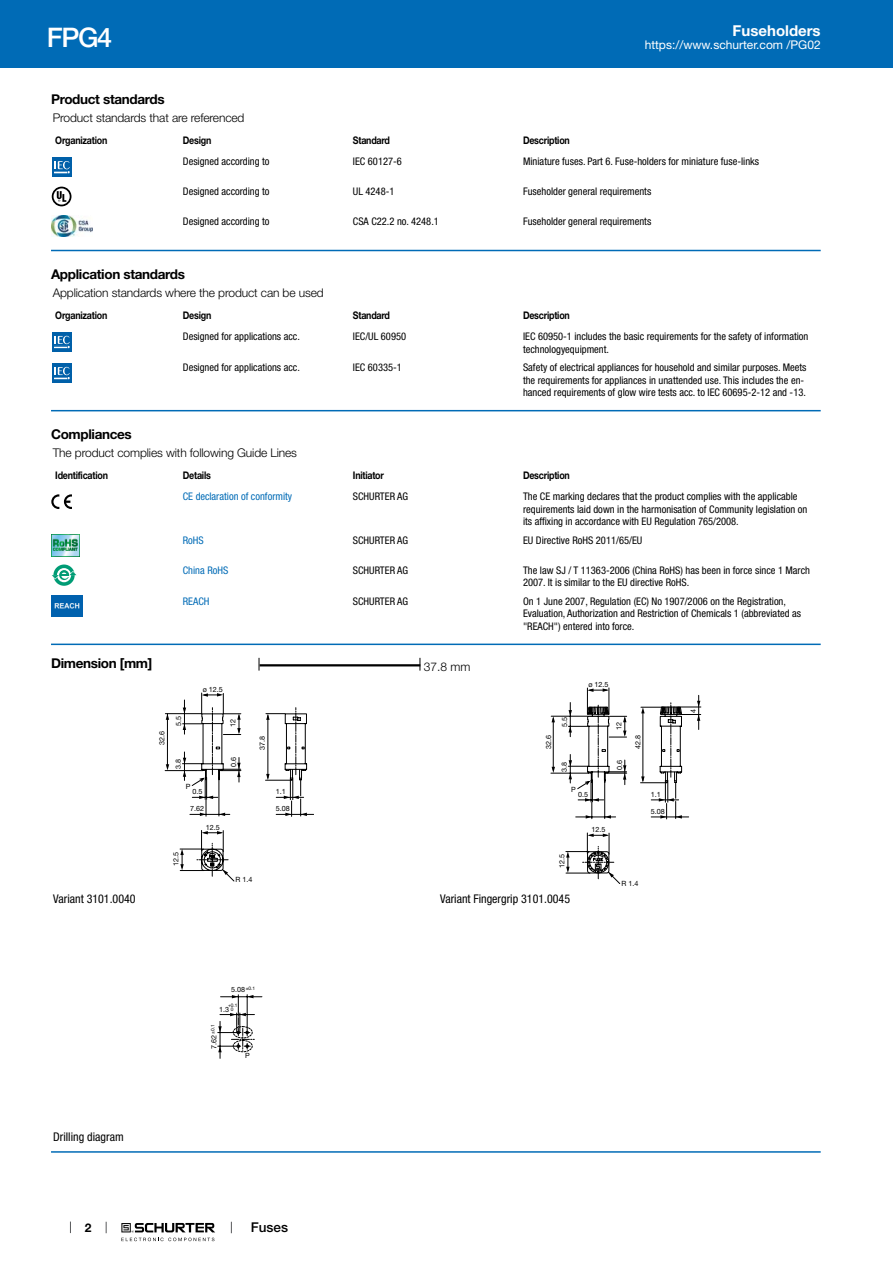
<style>
.page{position:relative;width:893px;height:1263px;background:#fff}
.page>*{position:absolute;margin:0;border:0;box-sizing:border-box;transform-origin:0 0}
.t1{font:500 27px "Helvetica Neue LT";color:#fff}
.t2{font:700 15px "Helvetica Neue LT";color:#fff}
.t3{font:700 13.5px "Helvetica Neue LT";letter-spacing:-.025em;color:#000}
.t4{font:500 13.5px "Helvetica Neue LT";color:#000}
.t5{font:300 12px "Helvetica Neue LT";letter-spacing:-.01em;color:#000}
.t6{font:condensed 12px "Helvetica Neue LT";color:#000}
.t7{font:12px "Helvetica Neue LT";color:#fff}
.t8{font:700 12px "Helvetica Neue LT";color:#000}
.t9{font:condensed 10.5px/12.6px "Helvetica Neue LT";color:#000}
.t10{font:700 10.5px "Helvetica Neue LT";letter-spacing:-.025em;color:#000;scale:.85 1}
.t11{font:condensed 10.5px "Helvetica Neue LT";color:#006bb6}
.t12{font:7.2px "Helvetica Neue LT";color:#000}
.t13{font:4.8px/4.8px "Helvetica Neue LT";color:#000;text-align:center}
</style>
<div class="page">
<svg style="left:70px;top:1221px;width:1px;height:12px"></svg>
<svg style="left:121px;top:1223px;width:94px;height:18px"></svg>
<div style="left:0;top:0;width:893px;height:68px;background:#006bb6"></div>
<svg style="left:52px;top:157px;width:20px;height:20px"></svg>
<div style="left:52px;top:157px;width:19px;height:19px;background:#0060a9"></div>
<svg style="left:54px;top:161px;width:16px;height:13px"></svg>
<svg style="left:51px;top:186px;width:21px;height:21px"></svg>
<svg style="left:52px;top:187px;width:19px;height:19px"></svg>
<img style="left:51px;top:216px;width:42px;height:21px">
<hr style="left:51px;top:250px;width:770px;height:1px;background:#006bb6">
<svg style="left:52px;top:332px;width:20px;height:20px"></svg>
<div style="left:52px;top:332px;width:19px;height:19px;background:#0060a9"></div>
<svg style="left:54px;top:336px;width:16px;height:13px"></svg>
<svg style="left:52px;top:363px;width:20px;height:20px"></svg>
<div style="left:52px;top:363px;width:19px;height:19px;background:#0060a9"></div>
<svg style="left:54px;top:367px;width:16px;height:13px"></svg>
<hr style="left:51px;top:410px;width:770px;height:1px;background:#006bb6">
<svg style="left:51px;top:494px;width:21px;height:15px"></svg>
<img style="left:51px;top:535px;width:29px;height:21px">
<svg style="left:53px;top:564px;width:22px;height:22px"></svg>
<svg style="left:57px;top:568px;width:14px;height:14px"></svg>
<svg style="left:52px;top:570px;width:25px;height:9px"></svg>
<img style="left:51px;top:596px;width:32px;height:21px">
<hr style="left:51px;top:644px;width:770px;height:1px;background:#006bb6">
<svg style="left:259px;top:658px;width:1px;height:13px"></svg>
<hr style="left:260px;top:664px;width:160px;height:2px;background:#000">
<svg style="left:420px;top:658px;width:1px;height:13px"></svg>
<hr style="left:165px;top:770px;width:38px;height:1px;background:#000">
<hr style="left:167px;top:714px;width:1px;height:53px;background:#000">
<hr style="left:165px;top:713px;width:37px;height:1px;background:#000">
<hr style="left:276px;top:814px;width:38px;height:1px;background:#000">
<svg style="left:166px;top:764px;width:3px;height:6px"></svg>
<svg style="left:180px;top:693px;width:127px;height:188px"></svg>
<hr style="left:551px;top:773px;width:38px;height:1px;background:#000">
<hr style="left:553px;top:719px;width:1px;height:51px;background:#000">
<hr style="left:551px;top:716px;width:36px;height:1px;background:#000">
<svg style="left:552px;top:767px;width:3px;height:6px"></svg>
<svg style="left:552px;top:716px;width:3px;height:6px"></svg>
<svg style="left:566px;top:688px;width:135px;height:196px"></svg>
<hr style="left:220px;top:1021px;width:1px;height:37px;background:#000">
<hr style="left:221px;top:996px;width:41px;height:1px;background:#000">
<svg style="left:218px;top:995px;width:36px;height:57px"></svg>
<hr style="left:51px;top:1151px;width:770px;height:2px;background:#006bb6">
<h1 class="t1" style="left:47px;top:21px;width:67px">FPG4</h1>
<h2 class="t2" style="left:733px;top:21px;width:90px">Fuseholders</h2>
<p class="t7" style="left:645px;top:38px;width:178px">https://www.schurter.com /PG02</p>
<p class="t3" style="left:51px;top:91px;width:115px">Product standards</p>
<p class="t5" style="left:53px;top:110px;width:193px">Product standards that are referenced</p>
<p class="t10" style="left:55px;top:134px;width:63px">Organization</p>
<p class="t10" style="left:183px;top:134px;width:35px">Design</p>
<p class="t10" style="left:353px;top:134px;width:45px">Standard</p>
<p class="t10" style="left:523px;top:134px;width:57px">Description</p>
<p class="t9" style="left:183px;top:155px;width:88px">Designed according to</p>
<p class="t9" style="left:353px;top:155px;width:50px">IEC 60127-6</p>
<p class="t9" style="left:523px;top:155px;width:238px">Miniature fuses. Part 6. Fuse-holders for miniature fuse-links</p>
<p class="t9" style="left:183px;top:185px;width:88px">Designed according to</p>
<p class="t9" style="left:353px;top:185px;width:43px">UL 4248-1</p>
<p class="t9" style="left:523px;top:185px;width:130px">Fuseholder general requirements</p>
<p class="t9" style="left:183px;top:215px;width:88px">Designed according to</p>
<p class="t9" style="left:353px;top:215px;width:87px">CSA C22.2 no. 4248.1</p>
<p class="t9" style="left:523px;top:215px;width:130px">Fuseholder general requirements</p>
<p class="t3" style="left:51px;top:266px;width:135px">Application standards</p>
<p class="t5" style="left:53px;top:285px;width:272px">Application standards where the product can be used</p>
<p class="t10" style="left:55px;top:308px;width:63px">Organization</p>
<p class="t10" style="left:183px;top:308px;width:35px">Design</p>
<p class="t10" style="left:353px;top:308px;width:45px">Standard</p>
<p class="t10" style="left:523px;top:308px;width:57px">Description</p>
<p class="t9" style="left:183px;top:330px;width:119px">Designed for applications acc.</p>
<p class="t9" style="left:353px;top:330px;width:55px">IEC/UL 60950</p>
<p class="t9" style="left:523px;top:330px;width:287px">IEC 60950-1 includes the basic requirements for the safety of information technologyequipment.</p>
<p class="t9" style="left:183px;top:361px;width:119px">Designed for applications acc.</p>
<p class="t9" style="left:353px;top:361px;width:50px">IEC 60335-1</p>
<p class="t9" style="left:523px;top:361px;width:285px">Safety of electrical appliances for household and similar purposes. Meets the requirements for appliances in unattended use. This includes the en&shy;hanced requirements of glow wire tests acc. to IEC 60695-2-12 and -13.</p>
<p class="t3" style="left:51px;top:426px;width:82px">Compliances</p>
<p class="t5" style="left:53px;top:445px;width:246px">The product complies with following Guide Lines</p>
<p class="t10" style="left:55px;top:469px;width:64px">Identification</p>
<p class="t10" style="left:183px;top:469px;width:35px">Details</p>
<p class="t10" style="left:353px;top:469px;width:38px">Initiator</p>
<p class="t10" style="left:523px;top:469px;width:57px">Description</p>
<p class="t11" style="left:183px;top:490px;width:111px">CE declaration of conformity</p>
<p class="t9" style="left:353px;top:490px;width:57px">SCHURTER AG</p>
<p class="t9" style="left:523px;top:490px;width:286px">The CE marking declares that the product complies with the applicable requirements laid down in the harmonisation of Community legislation on its affixing in accordance with EU Regulation 765/2008.</p>
<p class="t11" style="left:183px;top:534px;width:22px">RoHS</p>
<p class="t9" style="left:353px;top:534px;width:57px">SCHURTER AG</p>
<p class="t9" style="left:523px;top:534px;width:121px">EU Directive RoHS 2011/65/EU</p>
<p class="t11" style="left:183px;top:564px;width:47px">China RoHS</p>
<p class="t9" style="left:353px;top:563px;width:57px">SCHURTER AG</p>
<p class="t9" style="left:523px;top:563px;width:289px">The law SJ / T 11363-2006 (China RoHS) has been in force since 1 March<br>2007. It is similar to the EU directive RoHS.</p>
<p class="t11" style="left:183px;top:595px;width:28px">REACH</p>
<p class="t9" style="left:353px;top:595px;width:57px">SCHURTER AG</p>
<p class="t9" style="left:523px;top:595px;width:279px">On 1 June 2007, Regulation (EC) No 1907/2006 on the Registration,<br>Evaluation, Authorization and Restriction of Chemicals 1 (abbreviated as "REACH") entered into force.</p>
<p class="t3" style="left:51px;top:655px;width:103px">Dimension [mm]</p>
<p class="t5" style="left:424px;top:659px;width:48px">37.8 mm</p>
<p class="t6" style="left:53px;top:892px;width:84px">Variant 3101.0040</p>
<p class="t12" style="left:203px;top:685px;width:22px">ø 12.5</p>
<p class="t12" style="left:157px;top:745px;width:16px;rotate:-90deg">32.6</p>
<p class="t12" style="left:174px;top:726px;width:12px;rotate:-90deg">5.5</p>
<p class="t12" style="left:229px;top:727px;width:10px;rotate:-90deg">12</p>
<p class="t12" style="left:174px;top:769px;width:12px;rotate:-90deg">3.8</p>
<p class="t12" style="left:229px;top:767px;width:12px;rotate:-90deg">0.6</p>
<p class="t12" style="left:186px;top:782px;width:6px">P</p>
<p class="t12" style="left:192px;top:787px;width:12px">0.5</p>
<p class="t12" style="left:190px;top:804px;width:16px">7.62</p>
<p class="t12" style="left:172px;top:865px;width:16px;rotate:-90deg">12.5</p>
<p class="t12" style="left:206px;top:823px;width:16px">12.5</p>
<p class="t12" style="left:258px;top:750px;width:16px;rotate:-90deg">37.8</p>
<p class="t12" style="left:235px;top:875px;width:18px">R 1.4</p>
<p class="t12" style="left:276px;top:787px;width:12px">1.1</p>
<p class="t12" style="left:276px;top:804px;width:16px">5.08</p>
<p class="t6" style="left:53px;top:1130px;width:72px">Drilling diagram</p>
<p class="t8" style="left:85px;top:1220px;width:8px">2</p>
<p class="t13" style="left:246px;top:986px;width:11px">±0.1</p>
<p class="t12" style="left:231px;top:985px;width:16px">5.08</p>
<p class="t12" style="left:219px;top:1005px;width:12px">1.3</p>
<p class="t13" style="left:228px;top:1002px;width:11px">+0.1<br>0</p>
<p class="t12" style="left:210px;top:1048px;width:26px;rotate:-90deg">7.62<sup>±0.1</sup></p>
<p class="t12" style="left:245px;top:1051px;width:6px">P</p>
<p class="t4" style="left:251px;top:1219px;width:39px">Fuses</p>
<p class="t12" style="left:588px;top:680px;width:22px">ø 12.5</p>
<p class="t12" style="left:544px;top:748px;width:16px;rotate:-90deg">32.6</p>
<p class="t12" style="left:560px;top:727px;width:12px;rotate:-90deg">5.5</p>
<p class="t12" style="left:560px;top:772px;width:12px;rotate:-90deg">3.8</p>
<p class="t12" style="left:571px;top:785px;width:6px">P</p>
<p class="t12" style="left:578px;top:790px;width:12px">0.5</p>
<p class="t12" style="left:558px;top:868px;width:16px;rotate:-90deg">12.5</p>
<p class="t12" style="left:591px;top:825px;width:16px">12.5</p>
<p class="t6" style="left:440px;top:892px;width:132px">Variant Fingergrip 3101.0045</p>
<p class="t12" style="left:614px;top:730px;width:10px;rotate:-90deg">12</p>
<p class="t12" style="left:615px;top:770px;width:12px;rotate:-90deg">0.6</p>
<p class="t12" style="left:634px;top:749px;width:16px;rotate:-90deg">42.8</p>
<p class="t12" style="left:651px;top:790px;width:12px">1.1</p>
<p class="t12" style="left:651px;top:807px;width:16px">5.08</p>
<p class="t12" style="left:622px;top:879px;width:18px">R 1.4</p>
<p class="t12" style="left:689px;top:713px;width:6px;rotate:-90deg">4</p>
</div>
